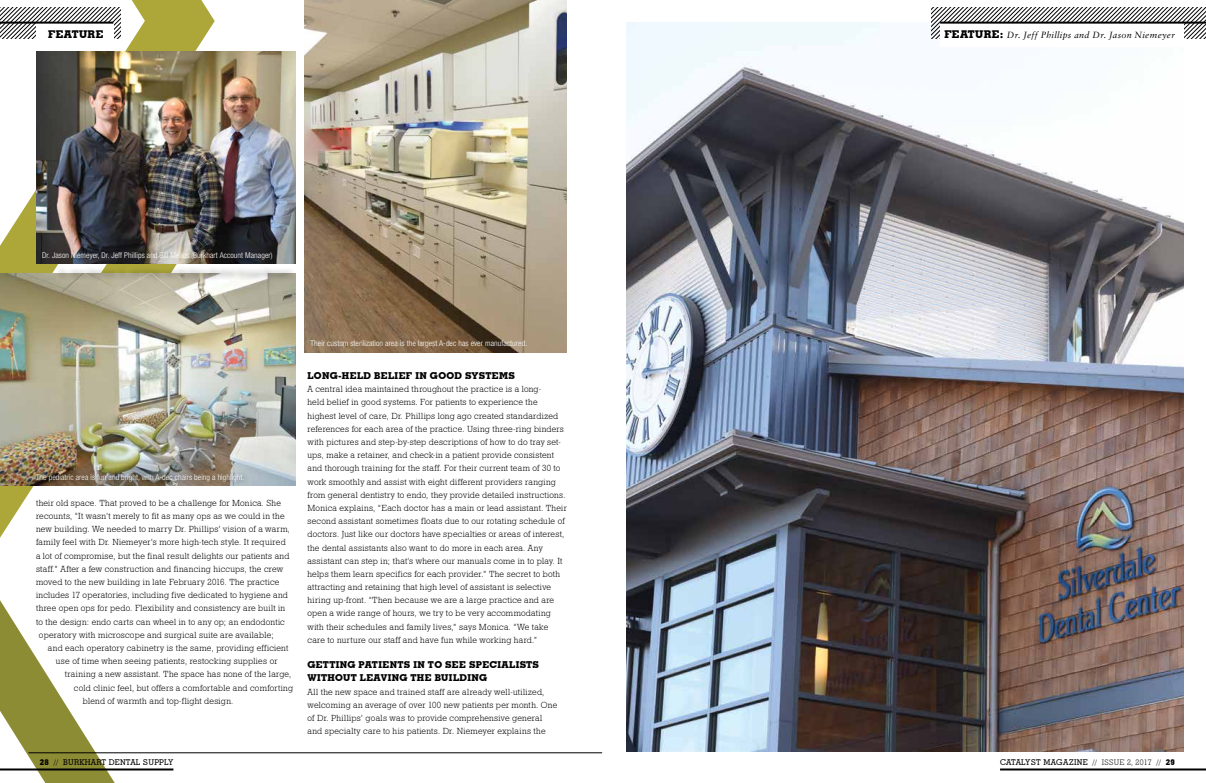
<style>
.page{position:relative;width:1206px;height:783px;background:#fff}
.page>*{position:absolute;margin:0;border:0;box-sizing:border-box;transform-origin:0 0}
.t1{font:700 10.7px "Geometric Slab 703 BT Xtra";letter-spacing:.035em;color:#000}
.t2{font:700 9.5px/13.2px "Geometric Slab 703 BT Xtra";letter-spacing:.035em;color:#000}
.t3{font:italic 9px "Sabon LT Std";letter-spacing:.04em;color:#000}
.t4{font:8.9px/13.2px "Geometric Slab 712 BT Light A";letter-spacing:.03em;color:#000}
.t5{font:300 condensed 8px "Helvetica Neue";letter-spacing:.01em;color:#fff}
.t6{font:500 8px "Geometric Slab 703 BT";letter-spacing:.03em;color:#000}
.s1{font-family:"Geometric Slab 703 BT Xtra";font-weight:700;font-style:normal;font-size:10.7px}
.s2{font-family:"Geometric Slab 703 BT Xtra";font-weight:700}
.s3{font-family:"Geometric Slab 712 BT Light A";font-weight:400}
</style>
<div class="page">
<svg style="left:0;top:0;width:267px;height:783px"></svg>
<img style="left:626px;top:23px;width:557px;height:729px">
<img style="left:305px;top:0;width:262px;height:353px">
<svg style="left:0;top:7px;width:120px;height:32px"></svg>
<div style="left:36px;top:23px;width:77px;height:24px;background:#fff"></div>
<hr style="left:0;top:22px;width:113px;height:2px;background:#000">
<img style="left:36px;top:51px;width:260px;height:212px">
<img style="left:0;top:274px;width:296px;height:212px">
<svg style="left:931px;top:7px;width:275px;height:32px"></svg>
<div style="left:940px;top:23px;width:243px;height:24px;background:#fff"></div>
<hr style="left:940px;top:22px;width:266px;height:2px;background:#000">
<div style="left:55px;top:265px;width:240px;height:18px;background:#000;opacity:.5"></div>
<div style="left:33px;top:470px;width:217px;height:18px;background:#000;opacity:.5"></div>
<hr style="left:1000px;top:768px;width:206px;height:2px;background:#000">
<hr style="left:0;top:768px;width:173px;height:2px;background:#000">
<hr style="left:28px;top:753px;width:574px;height:1px;background:#000">
<p class="t1" style="left:48px;top:27px;width:57px">FEATURE</p>
<p class="t5" style="left:42px;top:251px;width:232px">Dr. Jason Niemeyer, Dr. Jeff Phillips and Bill Melius (Burkhart Account Manager)</p>
<p class="t5" style="left:36px;top:472px;width:210px">The pediatric area is fun and bright, with A-dec chairs being a highlight.</p>
<p class="t4" style="left:36px;top:496px;width:247px">their old space. That proved to be a challenge for Monica. She</p>
<p class="t4" style="left:36px;top:509px;width:250px">recounts, “It wasn’t merely to fit as many ops as we could in the</p>
<p class="t4" style="left:36px;top:522px;width:255px">new building. We needed to marry Dr. Phillips’ vision of a warm,</p>
<p class="t4" style="left:36px;top:536px;width:251px">family feel with Dr. Niemeyer’s more high-tech style. It required</p>
<p class="t4" style="left:36px;top:549px;width:255px">a lot of compromise, but the final result delights our patients and</p>
<p class="t4" style="left:36px;top:562px;width:249px">staff.” After a few construction and financing hiccups, the crew</p>
<p class="t4" style="left:36px;top:575px;width:245px">moved to the new building in late February 2016. The practice</p>
<p class="t4" style="left:36px;top:588px;width:253px">includes 17 operatories, including five dedicated to hygiene and</p>
<p class="t4" style="left:36px;top:602px;width:251px">three open ops for pedo. Flexibility and consistency are built in</p>
<p class="t4" style="left:36px;top:615px;width:250px">to the design: endo carts can wheel in to any op; an endodontic</p>
<p class="t4" style="left:39px;top:628px;width:236px">operatory with microscope and surgical suite are available;</p>
<p class="t4" style="left:48px;top:641px;width:242px">and each operatory cabinetry is the same, providing efficient</p>
<p class="t4" style="left:56px;top:654px;width:223px">use of time when seeing patients, restocking supplies or</p>
<p class="t4" style="left:65px;top:668px;width:228px">training a new assistant. The space has none of the large,</p>
<p class="t4" style="left:74px;top:681px;width:221px">cold clinic feel, but offers a comfortable and comforting</p>
<p class="t4" style="left:83px;top:694px;width:152px">blend of warmth and top-flight design.</p>
<p class="t5" style="left:311px;top:338px;width:218px">Their custom sterilization area is the largest A-dec has ever manufactured.</p>
<p class="t2" style="left:308px;top:369px;width:209px">LONG-HELD BELIEF IN GOOD SYSTEMS</p>
<p class="t4" style="left:308px;top:382px;width:261px">A central idea maintained throughout the practice is a long-<br>held belief in good systems. For patients to experience the highest level of care, Dr. Phillips long ago created standardized references for each area of the practice. Using three-ring binders with pictures and step-by-step descriptions of how to do tray set&shy;ups, make a retainer, and check-in a patient provide consistent and thorough training for the staff. For their current team of 30 to work smoothly and assist with eight different providers ranging from general dentistry to endo, they provide detailed instructions.<br>Monica explains, “Each doctor has a main or lead assistant. Their second assistant sometimes floats due to our rotating schedule of doctors. Just like our doctors have specialties or areas of interest, the dental assistants also want to do more in each area. Any assistant can step in; that's where our manuals come in to play. It helps them learn specifics for each provider.” The secret to both attracting and retaining that high level of assistant is selective hiring up-front. “Then because we are a large practice and are open a wide range of hours, we try to be very accommodating with their schedules and family lives,” says Monica. “We take care to nurture our staff and have fun while working hard.”</p>
<p class="t2" style="left:308px;top:658px;width:233px">GETTING PATIENTS IN TO SEE SPECIALISTS<br>WITHOUT LEAVING THE BUILDING</p>
<p class="t4" style="left:308px;top:685px;width:251px">All the new space and trained staff are already well-utilized, welcoming an average of over 100 new patients per month. One of Dr. Phillips’ goals was to provide comprehensive general and specialty care to his patients. Dr. Niemeyer explains the</p>
<p class="t3" style="left:944px;top:29px;width:232px"><span class="s1">FEATURE:</span> Dr. Jeff Phillips and Dr. Jason Niemeyer</p>
<p class="t6" style="left:40px;top:758px;width:135px"><span class="s2">28</span> <span class="s3">//</span> BURKHART DENTAL SUPPLY</p>
<p class="t6" style="left:1000px;top:758px;width:176px">CATALYST MAGAZINE <span class="s3">// ISSUE 2, 2017 //</span> <span class="s2">29</span></p>
</div>
